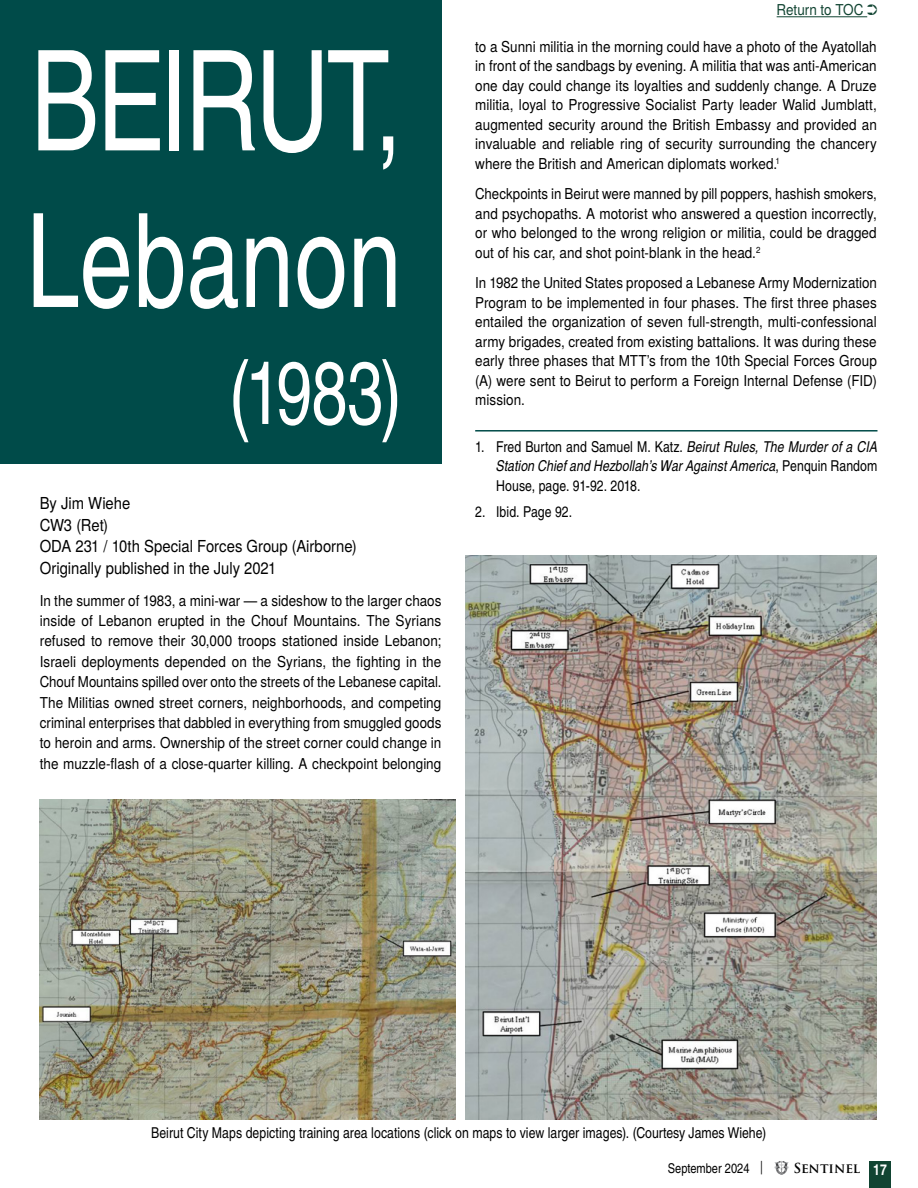
<style>
.page{position:relative;width:918px;height:1188px;background:#fff}
.page>*{position:absolute;margin:0;border:0;box-sizing:border-box;transform-origin:0 0}
.t1{font:139.5px "Te X Gyre Heros Condensed";letter-spacing:-.025em;color:#fff;scale:.9 1}
.t2{font:130.5px "Te X Gyre Heros Condensed";color:#fff;scale:.9 1}
.t3{font:88.5px "Te X Gyre Heros Condensed";color:#fff;scale:.9 1}
.t4{font:16.5px/21.9px "Te X Gyre Heros";color:#000;scale:.9 1}
.t5{font:15px/20.4px "Te X Gyre Heros";letter-spacing:.005em;color:#000;text-align:justify;scale:.9 1}
.t6{font:15px/19.5px "Te X Gyre Heros";letter-spacing:.005em;color:#000;text-align:justify;scale:.89 1}
.t7{font:15px/19.5px "Te X Gyre Heros";letter-spacing:.005em;color:#000;text-align:justify;scale:.88 1}
.t8{font:italic 15px/19.5px "Te X Gyre Heros Condensed";letter-spacing:.005em;color:#000;text-align:justify}
.t9{font:15px "Te X Gyre Heros Condensed";letter-spacing:.005em;color:#000}
.t10{font:15px "Te X Gyre Heros";letter-spacing:-.005em;color:#114432;scale:.9 1}
.t11{font:700 15px "Te X Gyre Heros Condensed";color:#fff}
.t12{font:13.5px "Te X Gyre Heros Condensed";color:#000}
.t13{font:700 13.5px "Trajan Pro";color:#000}
.t14{font:13.5px "Trajan Pro";color:#000}
.s1{font-size:130.5px}
.s2{font-style:normal}
</style>
<div class="page">
<div style="left:869px;top:1161px;width:22px;height:27px;background:#114432"></div>
<svg style="left:774px;top:1161px;width:15px;height:14px"></svg>
<div style="left:0;top:0;width:441px;height:464px;background:#004b49"></div>
<img style="left:40px;top:800px;width:415px;height:319px">
<img style="left:466px;top:556px;width:411px;height:563px">
<hr style="left:475px;top:430px;width:403px;height:2px;background:#004b49">
<hr style="left:777px;top:16px;width:90px;height:1px;background:#114432">
<h1 class="t1" style="left:31px;top:-2px;width:414px">BEIRUT<span class="s1">,</span></h1>
<h2 class="t2" style="left:26px;top:165px;width:418px">Lebanon</h2>
<h3 class="t3" style="left:229px;top:328px;width:193px">(1983)</h3>
<p class="t4" style="left:40px;top:491px;width:354px">By Jim Wiehe<br>CW3 (Ret)<br>ODA 231 / 10th Special Forces Group (Airborne)<br>Originally published in the July 2021</p>
<p class="t5" style="left:40px;top:589px;width:448px">In the summer of 1983, a mini-war — a sideshow to the larger chaos inside of Lebanon erupted in the Chouf Mountains. The Syrians refused to remove their 30,000 troops stationed inside Lebanon; Israeli deployments depended on the Syrians, the fighting in the Chouf Mountains spilled over onto the streets of the Lebanese capital.<br>The Militias owned street corners, neighborhoods, and competing criminal enterprises that dabbled in everything from smuggled goods to heroin and arms. Ownership of the street corner could change in the muzzle-flash of a close-quarter killing. A checkpoint belonging</p>
<p class="t10" style="left:777px;top:-2px;width:114px">Return to TOC ➲</p>
<p class="t5" style="left:475px;top:35px;width:448px;line-height:19.5px">to a Sunni militia in the morning could have a photo of the Ayatollah in front of the sandbags by evening. A militia that was anti-American one day could change its loyalties and suddenly change. A Druze militia, loyal to Progressive Socialist Party leader Walid Jumblatt, augmented security around the British Embassy and provided an invaluable and reliable ring of security surrounding the chancery where the British and American diplomats worked.<sup>1</sup></p>
<p class="t7" style="left:475px;top:183px;width:458px">Checkpoints in Beirut were manned by pill poppers, hashish smokers, and psychopaths. A motorist who answered a question incorrectly, or who belonged to the wrong religion or militia, could be dragged out of his car, and shot point-blank in the head.<sup>2</sup></p>
<p class="t6" style="left:475px;top:272px;width:453px">In 1982 the United States proposed a Lebanese Army Modernization Program to be implemented in four phases. The first three phases entailed the organization of seven full-strength, multi-confessional army brigades, created from existing battalions. It was during these early three phases that MTT’s from the 10th Special Forces Group (A) were sent to Beirut to perform a Foreign Internal Defense (FID) mission.</p>
<p class="t8" style="left:496px;top:436px;width:383px;text-indent:-21px"><span class="s2">1. Fred Burton and Samuel M. Katz.</span> Beirut Rules, The Murder of a CIA Station Chief and Hezbollah’s War Against America<span class="s2">, Penquin Random House, page. 91-92. 2018.</span></p>
<p class="t9" style="left:475px;top:501px;width:99px">2. Ibid. Page 92.</p>
<p class="t9" style="left:151px;top:1122px;width:616px">Beirut City Maps depicting training area locations (click on maps to view larger images). (Courtesy James Wiehe)</p>
<p class="t14" style="left:758px;top:1158px;width:8px">|</p>
<p class="t13" style="left:794px;top:1159px;width:68px">SENTINEL</p>
<p class="t12" style="left:668px;top:1158px;width:83px">September 2024</p>
<p class="t11" style="left:873px;top:1159px;width:15px">17</p>
</div>
